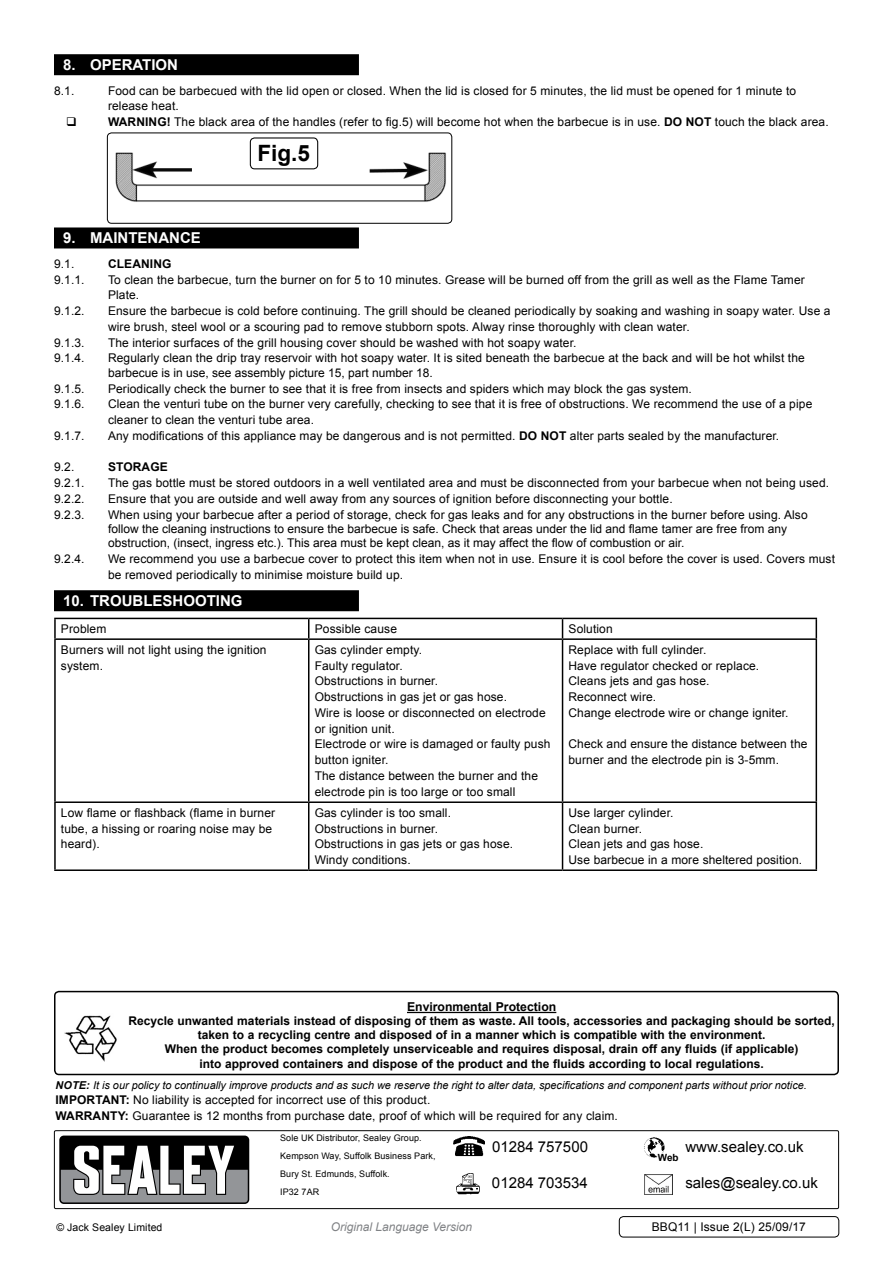
<style>
.page{position:relative;width:893px;height:1263px;background:#fff}
.page>*{position:absolute;margin:0;border:0;box-sizing:border-box;transform-origin:0 0}
.t1{font:700 22.5px "Arial";color:#000}
.t2{font:15px "Arial";color:#000}
.t3{font:700 15px "Arial";color:#fff}
.t4{font:700 12.3px "Arial";color:#000}
.t5{font:12px/15.8px "Arial";letter-spacing:.01em;color:#000}
.t6{font:700 12px/14.4px "Arial";color:#000;text-align:center}
.t7{font:italic 12px "Arial";color:#808285}
.t8{font:italic 10.8px "Arial";color:#000}
.t9{font:10.5px "Arial";letter-spacing:.01em;color:#000}
.t10{font:700 9.9px "Arial";color:#000}
.t11{font:9px/18px "Arial";letter-spacing:.01em;color:#000}
.s1{font-weight:700}
</style>
<div class="page">
<div style="left:54px;top:54px;width:305px;height:21px;background:#000"></div>
<div style="left:54px;top:227px;width:305px;height:21px;background:#000"></div>
<div style="left:54px;top:590px;width:305px;height:21px;background:#000"></div>
<img style="left:115px;top:145px;width:331px;height:57px">
<div style="left:107px;top:133px;width:345px;height:91px;border:1px solid #000;border-radius:4px"></div>
<div style="left:250px;top:138px;width:68px;height:31px;background:#fff;border-radius:4px"></div>
<div style="left:250px;top:137px;width:68px;height:32px;border:1px solid #000;border-radius:4px"></div>
<div style="left:54px;top:1130px;width:785px;height:79px;border:1px solid #000;border-radius:2px"></div>
<div style="left:59px;top:1135px;width:190px;height:69px;background:#000;border-radius:5px"></div>
<svg style="left:61px;top:1146px;width:187px;height:56px"></svg>
<img style="left:644px;top:1137px;width:21px;height:21px">
<div style="left:658px;top:1154px;width:21px;height:7px;background:#fff"></div>
<img style="left:456px;top:1173px;width:24px;height:21px">
<img style="left:453px;top:1136px;width:31px;height:21px">
<img style="left:645px;top:1175px;width:28px;height:19px">
<div style="left:54px;top:991px;width:785px;height:84px;border:2px solid #000;border-radius:4px"></div>
<img style="left:64px;top:1015px;width:53px;height:47px">
<hr style="left:407px;top:1012px;width:149px;height:1px;background:#000">
<div style="left:619px;top:1216px;width:220px;height:21px;border:1px solid #000;border-radius:4px"></div>
<hr style="left:54px;top:618px;width:255px;height:1px;background:#000">
<svg style="left:54px;top:619px;width:2px;height:19px"></svg>
<hr style="left:309px;top:618px;width:253px;height:1px;background:#000">
<svg style="left:308px;top:619px;width:1px;height:19px"></svg>
<hr style="left:562px;top:618px;width:255px;height:1px;background:#000">
<svg style="left:562px;top:619px;width:1px;height:19px"></svg>
<svg style="left:816px;top:619px;width:1px;height:19px"></svg>
<hr style="left:54px;top:638px;width:255px;height:2px;background:#000">
<hr style="left:54px;top:640px;width:2px;height:161px;background:#000">
<hr style="left:309px;top:638px;width:253px;height:2px;background:#000">
<hr style="left:308px;top:640px;width:1px;height:161px;background:#000">
<hr style="left:562px;top:638px;width:255px;height:2px;background:#000">
<hr style="left:562px;top:640px;width:1px;height:161px;background:#000">
<hr style="left:816px;top:640px;width:1px;height:161px;background:#000">
<hr style="left:54px;top:801px;width:255px;height:2px;background:#000">
<hr style="left:54px;top:803px;width:2px;height:66px;background:#000">
<hr style="left:309px;top:801px;width:253px;height:2px;background:#000">
<hr style="left:308px;top:803px;width:1px;height:66px;background:#000">
<hr style="left:562px;top:801px;width:255px;height:2px;background:#000">
<hr style="left:562px;top:803px;width:1px;height:66px;background:#000">
<hr style="left:816px;top:803px;width:1px;height:66px;background:#000">
<hr style="left:54px;top:869px;width:255px;height:2px;background:#000">
<hr style="left:309px;top:869px;width:253px;height:2px;background:#000">
<hr style="left:562px;top:869px;width:255px;height:2px;background:#000">
<p class="t3" style="left:63px;top:55px;width:117px">8. operation</p>
<p class="t5" style="left:54px;top:83px;width:40px">8.1. F</p>
<p class="t5" style="left:108px;top:83px;width:690px;text-indent:7px">ood can be barbecued with the lid open or closed. When the lid is closed for 5 minutes, the lid must be opened for 1 minute to release heat.</p>
<p class="t6" style="left:108px;top:115px;width:28px">WARNIN</p>
<p class="t5" style="left:157px;top:114px;width:673px"><span class="s1">G!</span> The black area of the handles (refer to fig.5) will become hot when the barbecue is in use. <span class="s1">DO NOT</span> touch the black area.</p>
<h1 class="t1" style="left:257px;top:138px;width:54px">Fig.5</h1>
<p class="t3" style="left:63px;top:228px;width:139px">9. maintenance</p>
<p class="t5" style="left:54px;top:256px;width:22px">9.1.</p>
<p class="t6" style="left:108px;top:257px;width:65px">CLEANING</p>
<p class="t5" style="left:54px;top:272px;width:43px">9.1.1. T</p>
<p class="t5" style="left:108px;top:272px;width:698px;text-indent:6px">o clean the barbecue, turn the burner on for 5 to 10 minutes. Grease will be burned off from the grill as well as the Flame Tamer<br>Plate.</p>
<p class="t5" style="left:54px;top:303px;width:43px">9.1.2. E</p>
<p class="t5" style="left:108px;top:303px;width:724px;text-indent:8px">nsure the barbecue is cold before continuing. The grill should be cleaned periodically by soaking and washing in soapy water. Use a wire brush, steel wool or a scouring pad to remove stubborn spots. Alway rinse thoroughly with clean water.</p>
<p class="t5" style="left:54px;top:335px;width:43px">9.1.3. T</p>
<p class="t5" style="left:115px;top:335px;width:463px">he interior surfaces of the grill housing cover should be washed with hot soapy water.</p>
<p class="t5" style="left:54px;top:350px;width:43px">9.1.4. R</p>
<p class="t5" style="left:108px;top:351px;width:698px;line-height:14.4px;text-indent:9px">egularly clean the drip tray reservoir with hot soapy water. I t is sited beneath the barbecue at the back and will be hot whilst the barbecue is in use, see assembly picture 15, part number 18.</p>
<p class="t5" style="left:54px;top:381px;width:32px">9.1.5.</p>
<p class="t5" style="left:108px;top:381px;width:585px">Periodically check the burner to see that it is free from insects and spiders which may block the gas system.</p>
<p class="t5" style="left:54px;top:396px;width:43px">9.1.6. C</p>
<p class="t5" style="left:108px;top:396px;width:706px;text-indent:9px">lean the venturi tube on the burner very carefully, checking to see that it is free of obstructions. We recommend the use of a pipe cleaner to clean the venturi tube area.</p>
<p class="t5" style="left:54px;top:428px;width:32px">9.1.7.</p>
<p class="t5" style="left:108px;top:428px;width:673px">Any modifications of this appliance may be dangerous and is not permitted. <span class="s1">DO NOT</span> alter parts sealed by the manufacturer.</p>
<p class="t5" style="left:54px;top:459px;width:22px">9.2.</p>
<p class="t6" style="left:108px;top:460px;width:60px">STORAGE</p>
<p class="t5" style="left:54px;top:475px;width:43px">9.2.1. T</p>
<p class="t5" style="left:115px;top:475px;width:715px">he gas bottle must be stored outdoors in a well ventilated area and must be disconnected from your barbecue when not being used.</p>
<p class="t5" style="left:54px;top:491px;width:43px">9.2.2. E</p>
<p class="t5" style="left:116px;top:491px;width:558px">nsure that you are outside and well away from any sources of ignition before disconnecting your bottle.</p>
<p class="t5" style="left:54px;top:507px;width:32px">9.2.3.</p>
<p class="t5" style="left:108px;top:507px;width:701px;line-height:14.4px">When using your barbecue after a period of storage, check for gas leaks and for any obstructions in the burner before using. Also follow the cleaning instructions to ensure the barbecue is safe. Check that areas under the lid and flame tamer are free from any obstruction, (insect, ingress etc.). This area must be kept clean, as it may affect the flow of combustion or air.</p>
<p class="t5" style="left:54px;top:551px;width:32px">9.2.4.</p>
<p class="t5" style="left:108px;top:551px;width:729px">We recommend you use a barbecue cover to protect this item when not in use. Ensure it is cool before the cover is used. Covers must be removed periodically to minimise moisture build up.</p>
<p class="t3" style="left:63px;top:591px;width:178px">10. troubleshooting</p>
<p class="t5" style="left:61px;top:621px;width:47px">Problem</p>
<p class="t5" style="left:315px;top:621px;width:84px">Possible cause</p>
<p class="t5" style="left:568px;top:621px;width:46px">Solution</p>
<p class="t5" style="left:61px;top:642px;width:207px">Burners will not light using the ignition system.</p>
<p class="t5" style="left:315px;top:642px;width:237px">Gas cylinder empty.<br>Faulty regulator.<br>Obstructions in burner.<br>Obstructions in gas jet or gas hose.<br>Wire is loose or disconnected on electrode or ignition unit.<br>Electrode or wire is damaged or faulty push button igniter.<br>The distance between the burner and the electrode pin is too large or too small</p>
<p class="t5" style="left:568px;top:642px;width:222px">Replace with full cylinder.<br>Have regulator checked or replace.<br>Cleans jets and gas hose.<br>Reconnect wire.<br>Change electrode wire or change igniter.</p>
<p class="t5" style="left:568px;top:736px;width:240px">Check and ensure the distance between the burner and the electrode pin is 3-5mm.</p>
<p class="t5" style="left:61px;top:805px;width:216px">Low flame or flashback (flame in burner tube, a hissing or roaring noise may be heard).</p>
<p class="t5" style="left:315px;top:805px;width:200px">Gas cylinder is too small.<br>Obstructions in burner.<br>Obstructions in gas jets or gas hose.<br>Windy conditions.</p>
<p class="t5" style="left:568px;top:805px;width:235px">Use larger cylinder.<br>Clean burner.<br>Clean jets and gas hose.<br>Use barbecue in a more sheltered position.</p>
<p class="t4" style="left:407px;top:999px;width:151px">Environmental Protection</p>
<p class="t6" style="left:129px;top:1013px;width:708px">Recycle unwanted materials instead of disposing of them as waste. All tools, accessories and packaging should be sorted, taken to a recycling centre and disposed of in a manner which is compatible with the environment.<br>When the product becomes completely unserviceable and requires disposal, drain off any fluids (if applicable)<br>into approved containers and dispose of the product and the fluids according to local regulations.</p>
<p class="t8" style="left:56px;top:1078px;width:753px"><span class="s1">NOTE:</span> It is our policy to continually improve products and as such we reserve the right to alter data, specifications and component parts without prior notice.</p>
<p class="t6" style="left:56px;top:1093px;width:24px">IMPOR</p>
<p class="t5" style="left:56px;top:1092px;width:564px;text-indent:40px"><span class="s1">TANT:</span> No liability is accepted for incorrect use of this product.<br><span class="s1">WARRANTY:</span> Guarantee is 12 months from purchase date, proof of which will be required for any claim.</p>
<p class="t11" style="left:280px;top:1129px;width:157px">Sole U K Distributor, Sealey Group. kempson Way, Suffolk Business Park,<br>Bury St. Edmunds, Suffolk.<br>I P32 7AR</p>
<p class="t2" style="left:685px;top:1137px;width:120px">www.sealey.co.uk</p>
<p class="t2" style="left:492px;top:1137px;width:97px">01284 757500</p>
<p class="t2" style="left:492px;top:1173px;width:97px">01284 703534</p>
<p class="t10" style="left:658px;top:1151px;width:22px">Web</p>
<p class="t2" style="left:685px;top:1173px;width:134px">sales@sealey.co.uk</p>
<p class="t9" style="left:56px;top:1221px;width:108px">© Jack Sealey Limited</p>
<p class="t7" style="left:331px;top:1219px;width:143px">Original Language Version</p>
<p class="t5" style="left:652px;top:1219px;width:156px">BBQ11 | Issue 2(L) 25/09/17</p>
</div>
